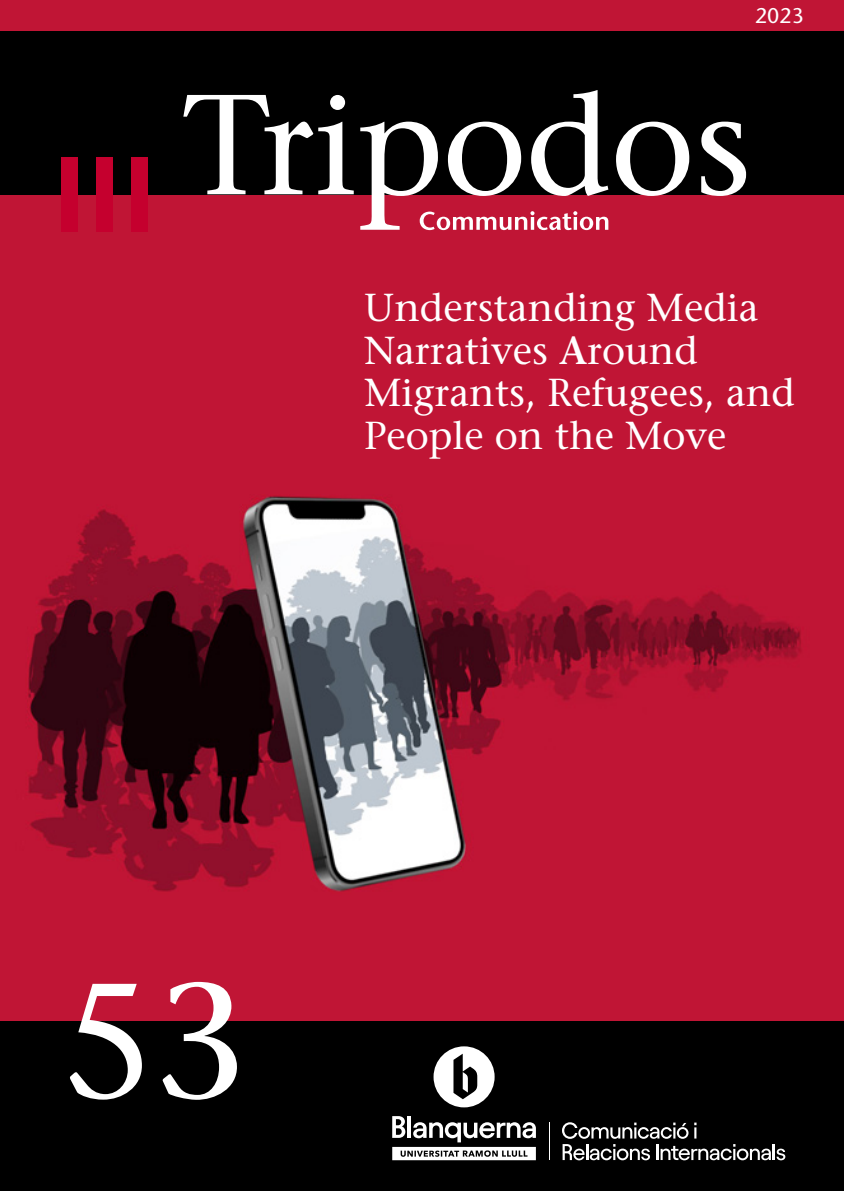
<style>
.page{position:relative;width:844px;height:1191px;background:#fff}
.page>*{position:absolute;margin:0;border:0;box-sizing:border-box;transform-origin:0 0}
.t1{font:500 162.58px "Stone Serif Std";color:#fff}
.t2{font:500 38.85px/42.4px "Stone Serif Std";color:#fff}
.t3{font:500 21.18px "Stone Sans Std";color:#fff}
.s1{font-weight:600}
</style>
<div class="page">
<div style="left:0;top:0;width:843px;height:1191px;background:#c01535"></div>
<img style="left:28px;top:195px;width:773px;height:697px">
<div style="left:0;top:31px;width:843px;height:164px;background:#000"></div>
<div style="left:131px;top:157px;width:17px;height:75px;background:#c5002e"></div>
<div style="left:97px;top:157px;width:16px;height:75px;background:#c5002e"></div>
<div style="left:62px;top:157px;width:16px;height:75px;background:#c5002e"></div>
<div style="left:0;top:1021px;width:843px;height:170px;background:#000"></div>
<svg style="left:183px;top:95px;width:170px;height:99px"></svg>
<svg style="left:360px;top:90px;width:248px;height:140px"></svg>
<svg style="left:616px;top:122px;width:73px;height:74px"></svg>
<svg style="left:701px;top:122px;width:44px;height:74px"></svg>
<div style="left:330px;top:95px;width:15px;height:15px;background:#fff;border-radius:50%"></div>
<div style="left:433px;top:1046px;width:61px;height:61px;background:#fff;border-radius:50%"></div>
<svg style="left:453px;top:1053px;width:24px;height:46px"></svg>
<svg style="left:392px;top:1116px;width:143px;height:44px"></svg>
<svg style="left:562px;top:1122px;width:126px;height:16px"></svg>
<svg style="left:694px;top:1122px;width:2px;height:16px"></svg>
<svg style="left:562px;top:1144px;width:88px;height:16px"></svg>
<svg style="left:656px;top:1144px;width:129px;height:16px"></svg>
<hr style="left:548px;top:1122px;width:1px;height:38px;background:#fff">
<p class="t3" style="left:755px;top:3px;width:50px">2023</p>
<p class="t2" style="left:364px;top:287px;width:432px">Understanding Media<br>Narratives <span class="s1">A</span>round<br>Migrants, Refugees, and<br>People on the Move</p>
<p class="t1" style="left:62px;top:944px;width:188px">53</p>
</div>
